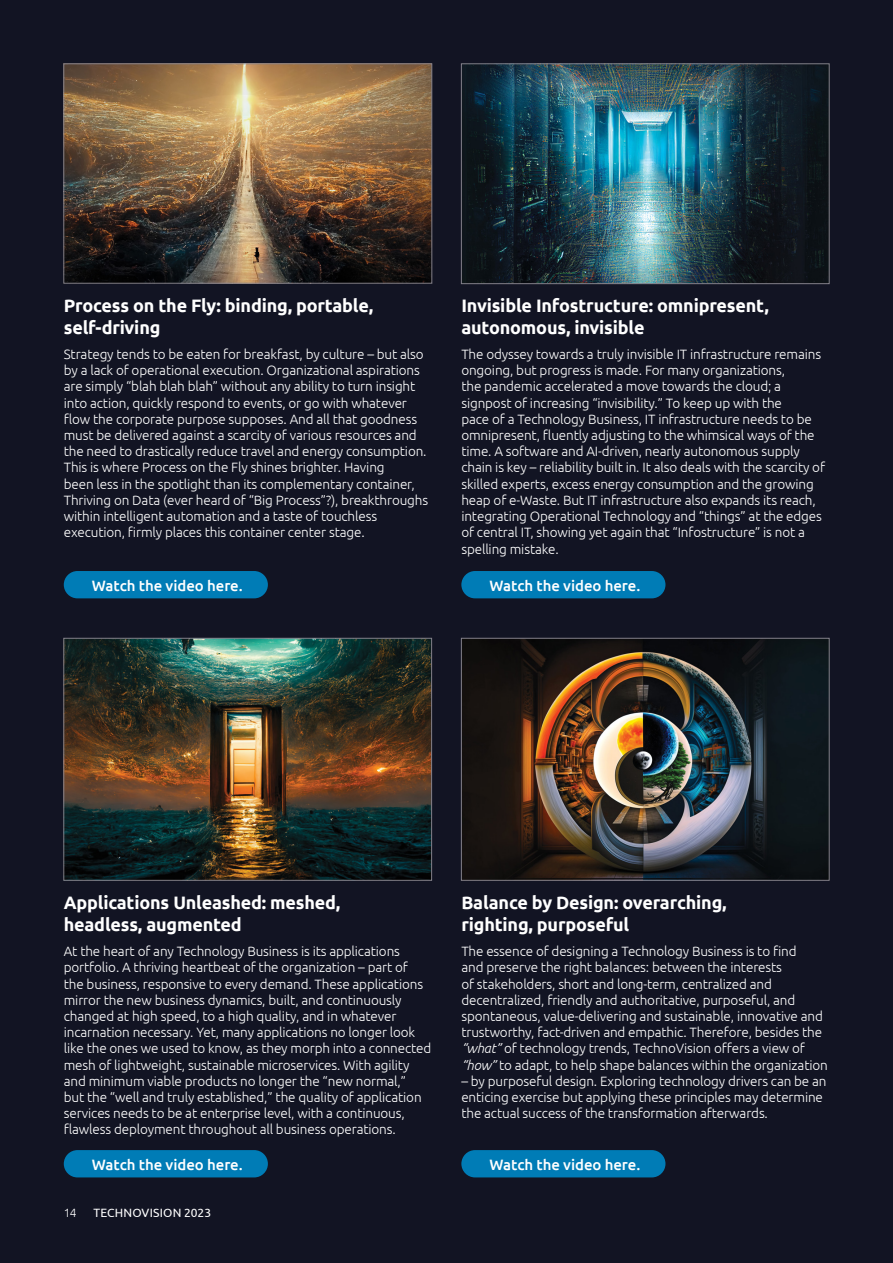
<style>
.page{position:relative;width:893px;height:1263px;background:#121423}
.page>*{position:absolute;margin:0;border:0;box-sizing:border-box;transform-origin:0 0}
.t1{font:700 18px/21.6px "Ubuntu";letter-spacing:-.01em;color:#fff}
.Content_Head{font:500 15px "Ubuntu";color:#fff}
.t2{font:300 13.5px/16.2px "Ubuntu";letter-spacing:-.01em;color:#fff}
.footer-title{font:12px "Ubuntu";letter-spacing:.015em;color:#fff}
.footer-leftNumber{font:300 12px "Ubuntu";color:#fff}
.s1{font-style:italic}
</style>
<div class="page">
<img style="left:66px;top:66px;width:364px;height:215px">
<div style="left:64px;top:64px;width:368px;height:219px;border:1px solid #83808a"></div>
<img style="left:66px;top:640px;width:364px;height:238px">
<div style="left:64px;top:638px;width:368px;height:242px;border:1px solid #83808a"></div>
<img style="left:464px;top:66px;width:363px;height:216px">
<div style="left:461px;top:64px;width:368px;height:220px;border:1px solid #83808a"></div>
<img style="left:463px;top:640px;width:364px;height:238px">
<div style="left:461px;top:638px;width:368px;height:242px;border:1px solid #83808a"></div>
<div style="left:461px;top:571px;width:204px;height:27px;background:#007cb6;border-radius:14px"></div>
<div style="left:461px;top:1150px;width:204px;height:27px;background:#007cb6;border-radius:14px"></div>
<div style="left:64px;top:571px;width:204px;height:27px;background:#007cb6;border-radius:14px"></div>
<div style="left:64px;top:1150px;width:204px;height:27px;background:#007cb6;border-radius:14px"></div>
<p class="t1" style="left:64px;top:295px;width:311px">Process on the Fly: binding, portable, self-driving</p>
<p class="t2" style="left:64px;top:346px;width:366px">Strategy tends to be eaten for breakfast, by culture – but also by a lack of operational execution. Organizational aspirations are simply “blah blah blah” without any ability to turn insight into action, quickly respond to events, or go with whatever flow the corporate purpose supposes. And all that goodness must be delivered against a scarcity of various resources and the need to drastically reduce travel and energy consumption.<br>This is where Process on the Fly shines brighter. Having<br>been less in the spotlight than its complementary container, Thriving on Data (ever heard of “Big Process”?), breakthroughs within intelligent automation and a taste of touchless execution, firmly places this container center stage.</p>
<p class="Content_Head" style="left:92px;top:576px;width:152px">Watch the video here.</p>
<p class="t1" style="left:461px;top:295px;width:309px">Invisible Infostructure: omnipresent, autonomous, invisible</p>
<p class="t2" style="left:461px;top:346px;width:365px">The odyssey towards a truly invisible IT infrastructure remains ongoing, but progress is made. For many organizations,<br>the pandemic accelerated a move towards the cloud; a signpost of increasing “invisibility.” To keep up with the<br>pace of a Technology Business, IT infrastructure needs to be omnipresent, fluently adjusting to the whimsical ways of the time. A software and AI-driven, nearly autonomous supply chain is key – reliability built in. It also deals with the scarcity of skilled experts, excess energy consumption and the growing heap of e-Waste. But IT infrastructure also expands its reach, integrating Operational Technology and “things” at the edges of central IT, showing yet again that “Infostructure” is not a spelling mistake.</p>
<p class="Content_Head" style="left:489px;top:576px;width:152px">Watch the video here.</p>
<p class="t1" style="left:64px;top:892px;width:278px">Applications Unleashed: meshed, headless, augmented</p>
<p class="t2" style="left:64px;top:943px;width:369px">At the heart of any Technology Business is its applications portfolio. A thriving heartbeat of the organization – part of<br>the business, responsive to every demand. These applications mirror the new business dynamics, built, and continuously changed at high speed, to a high quality, and in whatever incarnation necessary. Yet, many applications no longer look like the ones we used to know, as they morph into a connected mesh of lightweight, sustainable microservices. With agility and minimum viable products no longer the “new normal,”<br>but the “well and truly established,” the quality of application services needs to be at enterprise level, with a continuous, flawless deployment throughout all business operations.</p>
<p class="Content_Head" style="left:92px;top:1155px;width:152px">Watch the video here.</p>
<p class="footer-leftNumber" style="left:64px;top:1205px;width:14px">14</p>
<p class="footer-title" style="left:94px;top:1205px;width:119px">TECHNOVISION 2023</p>
<p class="t1" style="left:461px;top:892px;width:267px">Balance by Design: overarching, righting, purposeful</p>
<p class="t2" style="left:461px;top:943px;width:368px">The essence of designing a Technology Business is to find<br>and preserve the right balances: between the interests<br>of stakeholders, short and long-term, centralized and decentralized, friendly and authoritative, purposeful, and spontaneous, value-delivering and sustainable, innovative and trustworthy, fact-driven and empathic. Therefore, besides the <span class="s1">“what”</span> of technology trends, TechnoVision offers a view of <span class="s1">“how”</span> to adapt, to help shape balances within the organization</p>
<p class="t2" style="left:461px;top:1072px;width:367px">– by purposeful design. Exploring technology drivers can be an enticing exercise but applying these principles may determine the actual success of the transformation afterwards.</p>
<p class="Content_Head" style="left:489px;top:1155px;width:152px">Watch the video here.</p>
</div>
